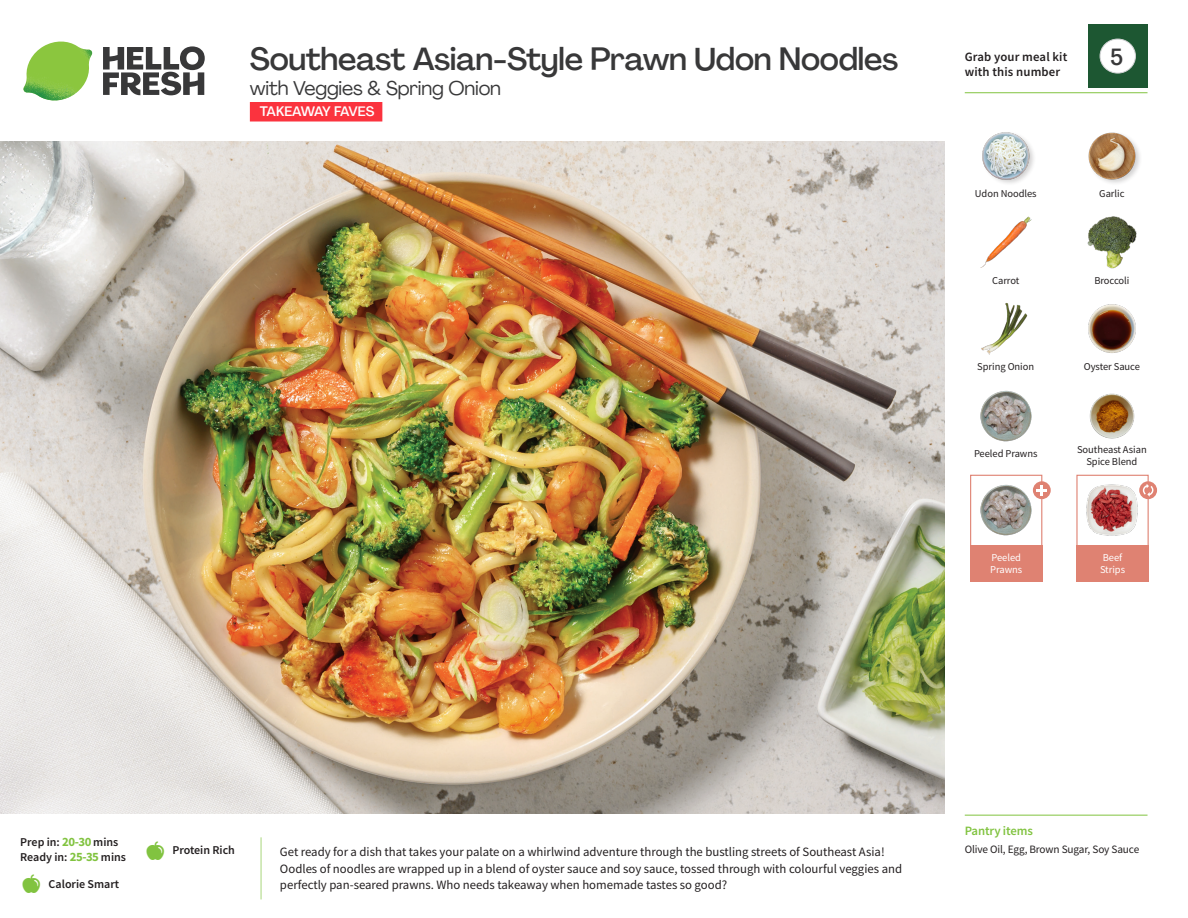
<style>
.page{position:relative;width:1188px;height:918px;background:#fff}
.page>*{position:absolute;margin:0;border:0;box-sizing:border-box;transform-origin:0 0}
._15_Titel_UK{font:500 31.5px "Agrandir";letter-spacing:-.01em;color:#383839}
._002_Label_Nr{font:500 22.8px "Agrandir";color:#383839;scale:.94 1}
._15_Titel_UK-2{font:19.5px "Agrandir";letter-spacing:-.01em;color:#383839}
.t1{font:500 13.5px "Agrandir";letter-spacing:-.075em;color:#fff}
.Step_6_Text_AU{font:12.75px/16.5px "Source Sans Pro";color:#231f20}
.t2{font:600 12.75px/15px "Source Sans Pro";letter-spacing:.01em;color:#231f20}
._04_Headers_Front{font:600 12.75px "Source Sans Pro";letter-spacing:-.01em;color:#81c340}
._04_Intro{font:600 12px "Source Sans Pro";color:#231f20}
._05_Pantry{font:11.25px "Source Sans Pro";letter-spacing:-.01em;color:#231f20}
._18_FRONT_ingredients{font:10.5px/12px "Source Sans Pro";letter-spacing:-.005em;color:#231f20;text-align:center}
._18_FRONT_ingredients-2{font:10.5px/12px "Source Sans Pro";letter-spacing:-.005em;color:#fff}
.s1{font-weight:700;font-size:12.75px;color:#81c340}
</style>
<div class="page">
<svg style="left:103px;top:46px;width:102px;height:49px"></svg>
<img style="left:23px;top:42px;width:69px;height:59px">
<img style="left:0;top:142px;width:945px;height:672px">
<div style="left:250px;top:102px;width:132px;height:20px;background:#fb333e"></div>
<div style="left:1076px;top:475px;width:73px;height:72px;border:1px solid #df8272"></div>
<div style="left:1076px;top:545px;width:73px;height:36px;background:#df8272"></div>
<div style="left:970px;top:545px;width:72px;height:36px;background:#df8272"></div>
<img style="left:1086px;top:484px;width:54px;height:52px">
<div style="left:970px;top:475px;width:72px;height:72px;border:1px solid #df8272"></div>
<img style="left:981px;top:484px;width:51px;height:51px">
<div style="left:1033px;top:481px;width:18px;height:18px;background:#df8272;border-radius:50%"></div>
<svg style="left:1037px;top:485px;width:10px;height:11px"></svg>
<svg style="left:1139px;top:481px;width:18px;height:18px"></svg>
<svg style="left:1143px;top:484px;width:10px;height:13px"></svg>
<img style="left:1088px;top:304px;width:48px;height:49px">
<img style="left:1089px;top:393px;width:46px;height:46px">
<img style="left:980px;top:391px;width:51px;height:51px">
<img style="left:981px;top:303px;width:47px;height:52px">
<img style="left:980px;top:216px;width:52px;height:52px">
<img style="left:1087px;top:216px;width:50px;height:53px">
<div style="left:981px;top:131px;width:55px;height:56px;background:#231f20;opacity:.2"></div>
<img style="left:981px;top:131px;width:50px;height:50px">
<img style="left:1088px;top:132px;width:52px;height:51px">
<hr style="left:965px;top:815px;width:183px;height:1px;background:#81c340">
<hr style="left:965px;top:92px;width:183px;height:1px;background:#81c340">
<div style="left:1088px;top:24px;width:60px;height:64px;background:#1d5732"></div>
<div style="left:1100px;top:39px;width:35px;height:34px;background:#fff;border-radius:50%"></div>
<div style="left:1100px;top:39px;width:36px;height:34px;border:1px solid #d1d2d4;border-radius:50%"></div>
<p class="_15_Titel_UK" style="left:250px;top:40px;width:650px">Southeast Asian-Style Prawn Udon Noodles</p>
<p class="_15_Titel_UK-2" style="left:250px;top:76px;width:253px">with Veggies &amp; Spring Onion</p>
<p class="t1" style="left:260px;top:103px;width:116px">TAKEAWAY FAVES</p>
<p class="t2" style="left:965px;top:49px;width:104px">Grab your meal kit with this number</p>
<p class="_002_Label_Nr" style="left:1110px;top:43px;width:15px">5</p>
<p class="_18_FRONT_ingredients" style="left:975px;top:188px;width:63px">Udon Noodles</p>
<p class="_18_FRONT_ingredients" style="left:1099px;top:188px;width:27px">Garlic</p>
<p class="_18_FRONT_ingredients" style="left:992px;top:274px;width:29px">Carrot</p>
<p class="_18_FRONT_ingredients" style="left:1094px;top:274px;width:37px">Broccoli</p>
<p class="_18_FRONT_ingredients" style="left:977px;top:360px;width:58px">Spring Onion</p>
<p class="_18_FRONT_ingredients" style="left:1084px;top:360px;width:58px">Oyster Sauce</p>
<p class="_18_FRONT_ingredients" style="left:974px;top:448px;width:65px">Peeled Prawns</p>
<p class="_18_FRONT_ingredients-2" style="left:990px;top:551px;width:34px">Peeled<br>Prawns</p>
<p class="_18_FRONT_ingredients" style="left:1077px;top:443px;width:71px">Southeast Asian<br>Spice Blend</p>
<p class="_18_FRONT_ingredients-2" style="left:1100px;top:551px;width:27px">Beef<br>Strips</p>
<p class="_04_Intro" style="left:20px;top:834px;width:100px">Prep in: <span class="s1">20-30</span> mins</p>
<p class="_04_Intro" style="left:20px;top:849px;width:107px">Ready in: <span class="s1">25-35</span> mins</p>
<p class="_04_Intro" style="left:49px;top:876px;width:72px">Calorie Smart</p>
<p class="_04_Intro" style="left:172px;top:843px;width:64px">Protein Rich</p>
<p class="Step_6_Text_AU" style="left:280px;top:844px;width:624px">Get ready for a dish that takes your palate on a whirlwind adventure through the bustling streets of Southeast Asia!<br>Oodles of noodles are wrapped up in a blend of oyster sauce and soy sauce, tossed through with colourful veggies and perfectly pan-seared prawns. Who needs takeaway when homemade tastes so good?</p>
<p class="_04_Headers_Front" style="left:965px;top:822px;width:70px">Pantry items</p>
<p class="_05_Pantry" style="left:965px;top:842px;width:176px">Olive Oil, Egg, Brown Sugar, Soy Sauce</p>
</div>
